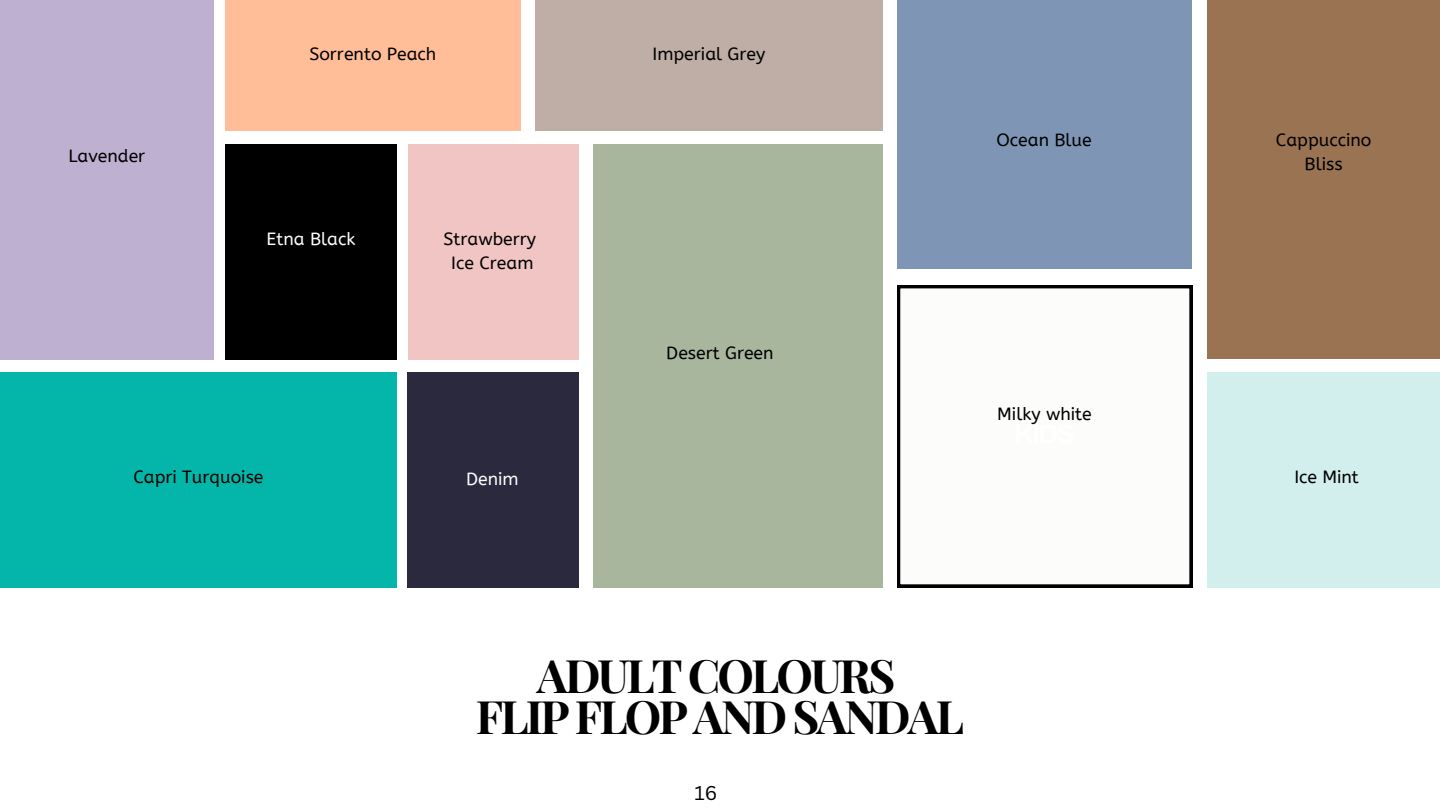
<style>
.page{position:relative;width:1440px;height:810px;background:#fff}
.page>*{position:absolute;margin:0;border:0;box-sizing:border-box;transform-origin:0 0}
.t1{font:700 46.2px/41.4px "Playfair Display";letter-spacing:-.06em;color:#000;text-align:center}
.t2{font:19.4px "Canva Sans";color:#000}
.t3{font:17.6px/24px "A Bee Zee";color:#000;text-align:center}
.t4{font:17.6px "A Bee Zee";color:#fcfcfb}
</style>
<div class="page">
<div style="left:408px;top:144px;width:171px;height:215px;background:#f2c5c5"></div>
<div style="left:407px;top:372px;width:172px;height:215px;background:#2b293e"></div>
<div style="left:1207px;top:372px;width:233px;height:215px;background:#d2efed"></div>
<div style="left:536px;top:0;width:347px;height:130px;background:#beaea6"></div>
<div style="left:593px;top:144px;width:290px;height:444px;background:#a7b69d"></div>
<div style="left:0;top:0;width:214px;height:359px;background:#beb0d1"></div>
<div style="left:1207px;top:0;width:233px;height:358px;background:#9a7352"></div>
<div style="left:225px;top:144px;width:172px;height:216px;background:#000"></div>
<div style="left:0;top:372px;width:397px;height:215px;background:#04b6a9"></div>
<div style="left:897px;top:0;width:295px;height:268px;background:#7e95b5"></div>
<svg style="left:897px;top:285px;width:295px;height:302px"></svg>
<div style="left:225px;top:0;width:296px;height:130px;background:#ffbe98"></div>
<p class="t3" style="left:69px;top:144px;width:78px">Lavender</p>
<p class="t3" style="left:309px;top:43px;width:129px">Sorrento Peach</p>
<p class="t3" style="left:653px;top:43px;width:114px">Imperial Grey</p>
<p class="t4" style="left:267px;top:229px;width:90px">Etna Black</p>
<p class="t3" style="left:443px;top:227px;width:94px">Strawberry<br>Ice Cream</p>
<p class="t3" style="left:666px;top:341px;width:109px">Desert Green</p>
<p class="t3" style="left:996px;top:129px;width:97px">Ocean Blue</p>
<p class="t3" style="left:1276px;top:129px;width:97px">Cappuccino<br>Bliss</p>
<p class="t3" style="left:997px;top:403px;width:96px">Milky white</p>
<p class="t3" style="left:133px;top:465px;width:132px">Capri Turquoise</p>
<p class="t4" style="left:466px;top:469px;width:54px">Denim</p>
<p class="t3" style="left:1294px;top:465px;width:66px">Ice Mint</p>
<h1 class="t1" style="left:476px;top:653px;width:490px">ADULT COLOURS<br>FLIP FLOP AND SANDAL</h1>
<p class="t2" style="left:694px;top:780px;width:24px">16</p>
</div>
